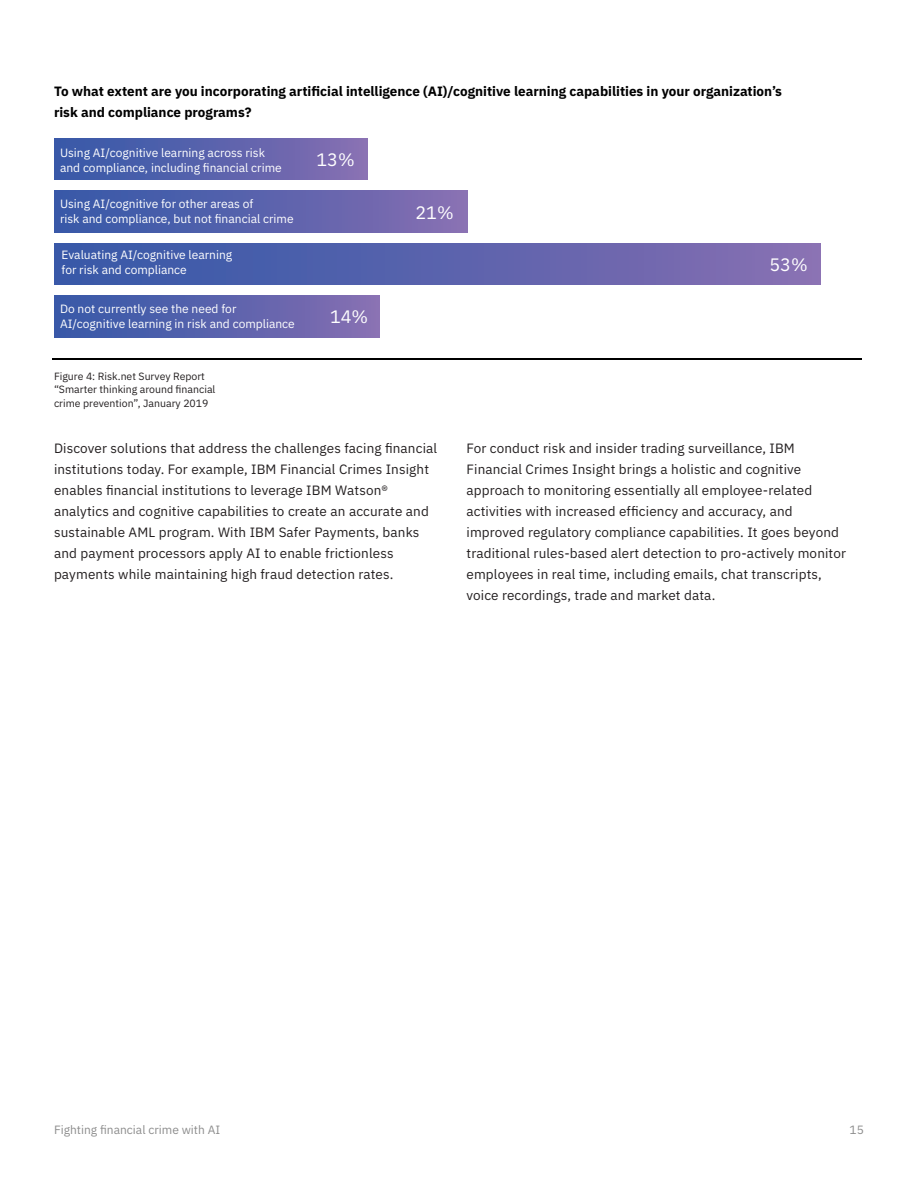
<style>
.page{position:relative;width:918px;height:1188px;background:#fff}
.page>*{position:absolute;margin:0;border:0;box-sizing:border-box;transform-origin:0 0}
.Document_ID{font:18px "IBM Plex Sans";color:#fff}
.Body{font:13.5px/21px "IBM Plex Sans";letter-spacing:.01em;color:#231f20}
.Document_ID-2{font:700 13.5px/21px "IBM Plex Sans";color:#000}
.Document_ID-3{font:12px/15px "IBM Plex Sans";color:#fff}
.t1{font:12px "IBM Plex Sans";color:#8d8d8d}
.t2{font:10.5px/13.5px "IBM Plex Sans";color:#231f20}
</style>
<div class="page">
<hr style="left:52px;top:358px;width:810px;height:2px;background:#000">
<div style="left:54px;top:138px;width:314px;height:42px;background:linear-gradient(to right,#3257a8,#856fb2)"></div>
<div style="left:54px;top:243px;width:766px;height:42px;background:linear-gradient(to right,#3257a8,#856fb2)"></div>
<div style="left:54px;top:190px;width:414px;height:42px;background:linear-gradient(to right,#3257a8,#856fb2)"></div>
<div style="left:54px;top:296px;width:326px;height:42px;background:linear-gradient(to right,#3257a8,#856fb2)"></div>
<p class="Document_ID-2" style="left:54px;top:80px;width:729px">To what extent are you incorporating artificial intelligence (AI)/cognitive learning capabilities in your organization’s risk and compliance programs?</p>
<p class="Document_ID-3" style="left:60px;top:144px;width:223px">Using AI/cognitive learning across risk and compliance, including financial crime</p>
<p class="Document_ID-3" style="left:60px;top:195px;width:235px">Using AI/cognitive for other areas of<br>risk and compliance, but not financial crime</p>
<p class="Document_ID-3" style="left:62px;top:247px;width:172px">Evaluating AI/cognitive learning for risk and compliance</p>
<p class="Document_ID-3" style="left:60px;top:300px;width:236px">Do not currently see the need for<br>AI/cognitive learning in risk and compliance</p>
<p class="t2" style="left:54px;top:368px;width:163px">Figure 4: Risk.net Survey Report “Smarter thinking around financial crime prevention”, January 2019</p>
<p class="Document_ID" style="left:316px;top:145px;width:40px">13%</p>
<p class="Document_ID" style="left:330px;top:303px;width:40px">14%</p>
<p class="Document_ID" style="left:416px;top:199px;width:40px">21%</p>
<p class="Document_ID" style="left:770px;top:251px;width:40px">53%</p>
<p class="Body" style="left:54px;top:437px;width:385px">Discover solutions that address the challenges facing financial institutions today. For example, IBM Financial Crimes Insight enables financial institutions to leverage IBM Watson® analytics and cognitive capabilities to create an accurate and sustainable AML program. With IBM Safer Payments, banks and payment processors apply AI to enable frictionless payments while maintaining high fraud detection rates.</p>
<p class="Body" style="left:466px;top:437px;width:381px">For conduct risk and insider trading surveillance, IBM Financial Crimes Insight brings a holistic and cognitive approach to monitoring essentially all employee-related activities with increased efficiency and accuracy, and improved regulatory compliance capabilities. It goes beyond traditional rules-based alert detection to pro-actively monitor employees in real time, including emails, chat transcripts, voice recordings, trade and market data.</p>
<p class="t1" style="left:54px;top:1121px;width:168px">Fighting financial crime with AI</p>
<p class="t1" style="left:850px;top:1121px;width:16px">15</p>
</div>
